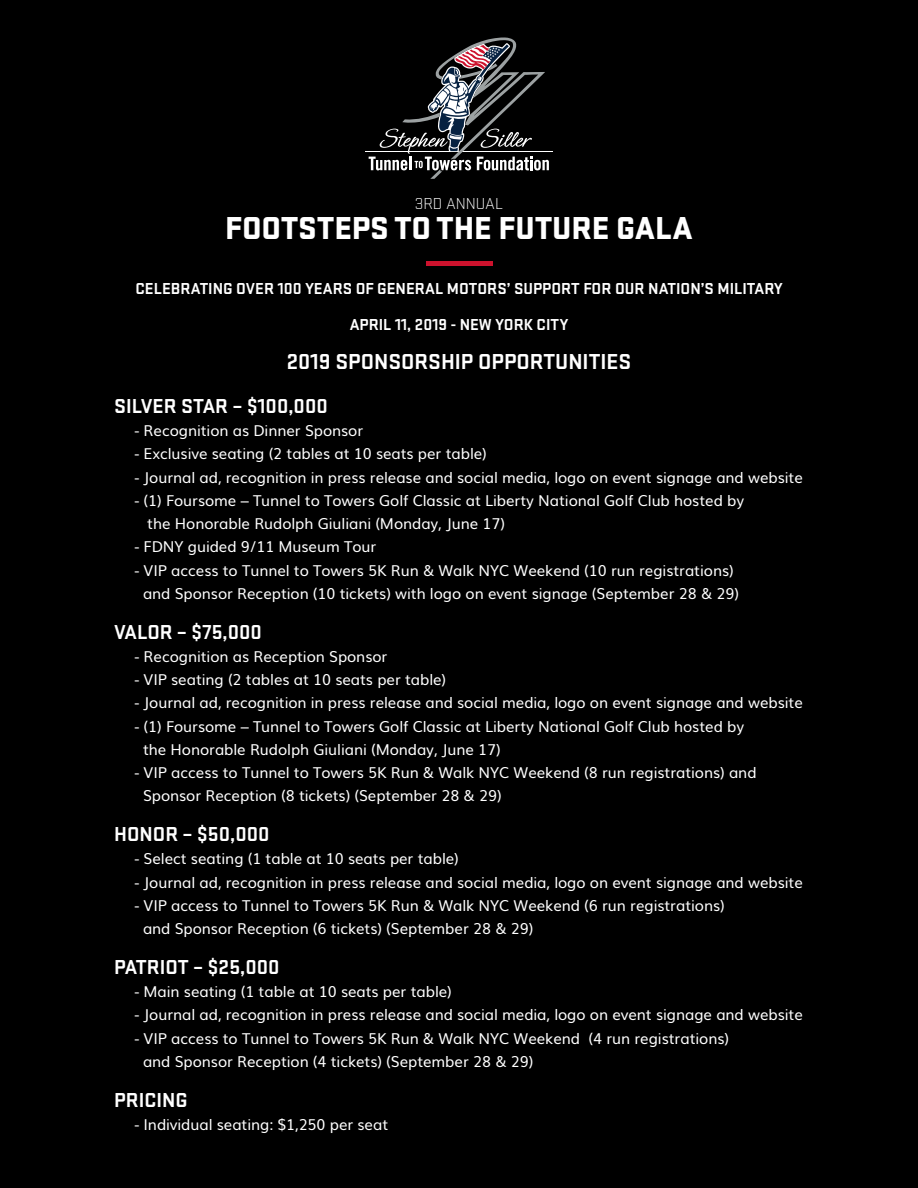
<style>
.page{position:relative;width:918px;height:1188px;background:#000}
.page>*{position:absolute;margin:0;border:0;box-sizing:border-box;transform-origin:0 0}
.t1{font:900 33px "Stratum GMC";letter-spacing:-.005em;color:#fff}
.t2{font:700 22.5px "Stratum GMC";color:#fff}
.t3{font:700 21px "Stratum GMC";color:#fff}
.t4{font:700 16.5px/36px "Stratum GMC";color:#fff;text-align:center}
.t5{font:300 16.5px "Stratum GMC";color:#fff}
.t6{font:15px/23.2px "Muli";letter-spacing:-.005em;color:#fff}
</style>
<div class="page">
<hr style="left:365px;top:151px;width:188px;height:1px;background:#fff">
<svg style="left:369px;top:38px;width:180px;height:141px"></svg>
<hr style="left:426px;top:261px;width:66px;height:4px;background:#cd122d">
<p class="t5" style="left:415px;top:194px;width:90px">3RD ANNUAL</p>
<h1 class="t1" style="left:225px;top:204px;width:469px">FOOTSTEPS TO THE FUTURE GALA</h1>
<p class="t4" style="left:135px;top:270px;width:649px">CELEBRATING OVER 100 YEARS OF GENERAL MOTORS’ SUPPORT FOR OUR NATION’S MILITARY<br>APRIL 11, 2019 - NEW YORK CITY</p>
<h2 class="t2" style="left:287px;top:346px;width:346px">2019 SPONSORSHIP OPPORTUNITIES</h2>
<h3 class="t3" style="left:114px;top:391px;width:215px">SILVER STAR – $100,000</h3>
<p class="t6" style="left:134px;top:418px;width:230px">- Recognition as Dinner Sponsor</p>
<p class="t6" style="left:134px;top:441px;width:354px">- Exclusive seating (2 tables at 10 seats per table)</p>
<p class="t6" style="left:134px;top:464px;width:670px">- Journal ad, recognition in press release and social media, logo on event signage and website</p>
<p class="t6" style="left:147px;top:488px;width:598px;text-indent:-13px">- (1) Foursome – Tunnel to Towers Golf Classic at Liberty National Golf Club hosted by the Honorable Rudolph Giuliani (Monday, June 17)</p>
<p class="t6" style="left:134px;top:534px;width:243px">- FDNY guided 9/11 Museum Tour</p>
<p class="t6" style="left:134px;top:557px;width:606px;text-align:center">- VIP access to Tunnel to Towers 5K Run &amp; Walk NYC Weekend (10 run registrations) and Sponsor Reception (10 tickets) with logo on event signage (September 28 &amp; 29)</p>
<h3 class="t3" style="left:114px;top:617px;width:149px">VALOR – $75,000</h3>
<p class="t6" style="left:134px;top:644px;width:254px">- Recognition as Reception Sponsor</p>
<p class="t6" style="left:134px;top:667px;width:313px">- VIP seating (2 tables at 10 seats per table)</p>
<p class="t6" style="left:134px;top:690px;width:670px">- Journal ad, recognition in press release and social media, logo on event signage and website</p>
<p class="t6" style="left:143px;top:713px;width:603px;text-indent:-9px">- (1) Foursome – Tunnel to Towers Golf Classic at Liberty National Golf Club hosted by the Honorable Rudolph Giuliani (Monday, June 17)</p>
<p class="t6" style="left:143px;top:760px;width:615px;text-indent:-9px">- VIP access to Tunnel to Towers 5K Run &amp; Walk NYC Weekend (8 run registrations) and<br>Sponsor Reception (8 tickets) (September 28 &amp; 29)</p>
<h3 class="t3" style="left:114px;top:820px;width:157px">HONOR – $50,000</h3>
<p class="t6" style="left:134px;top:846px;width:326px">- Select seating (1 table at 10 seats per table)</p>
<p class="t6" style="left:134px;top:869px;width:670px">- Journal ad, recognition in press release and social media, logo on event signage and website</p>
<p class="t6" style="left:143px;top:893px;width:583px;text-indent:-9px">- VIP access to Tunnel to Towers 5K Run &amp; Walk NYC Weekend (6 run registrations) and Sponsor Reception (6 tickets) (September 28 &amp; 29)</p>
<h3 class="t3" style="left:114px;top:952px;width:167px">PATRIOT – $25,000</h3>
<p class="t6" style="left:134px;top:979px;width:319px">- Main seating (1 table at 10 seats per table)</p>
<p class="t6" style="left:134px;top:1002px;width:670px">- Journal ad, recognition in press release and social media, logo on event signage and website</p>
<p class="t6" style="left:143px;top:1025px;width:588px;text-indent:-9px">- VIP access to Tunnel to Towers 5K Run &amp; Walk NYC Weekend (4 run registrations) and Sponsor Reception (4 tickets) (September 28 &amp; 29)</p>
<h3 class="t3" style="left:114px;top:1085px;width:75px">PRICING</h3>
<p class="t6" style="left:134px;top:1112px;width:255px">- Individual seating: $1,250 per seat</p>
</div>
